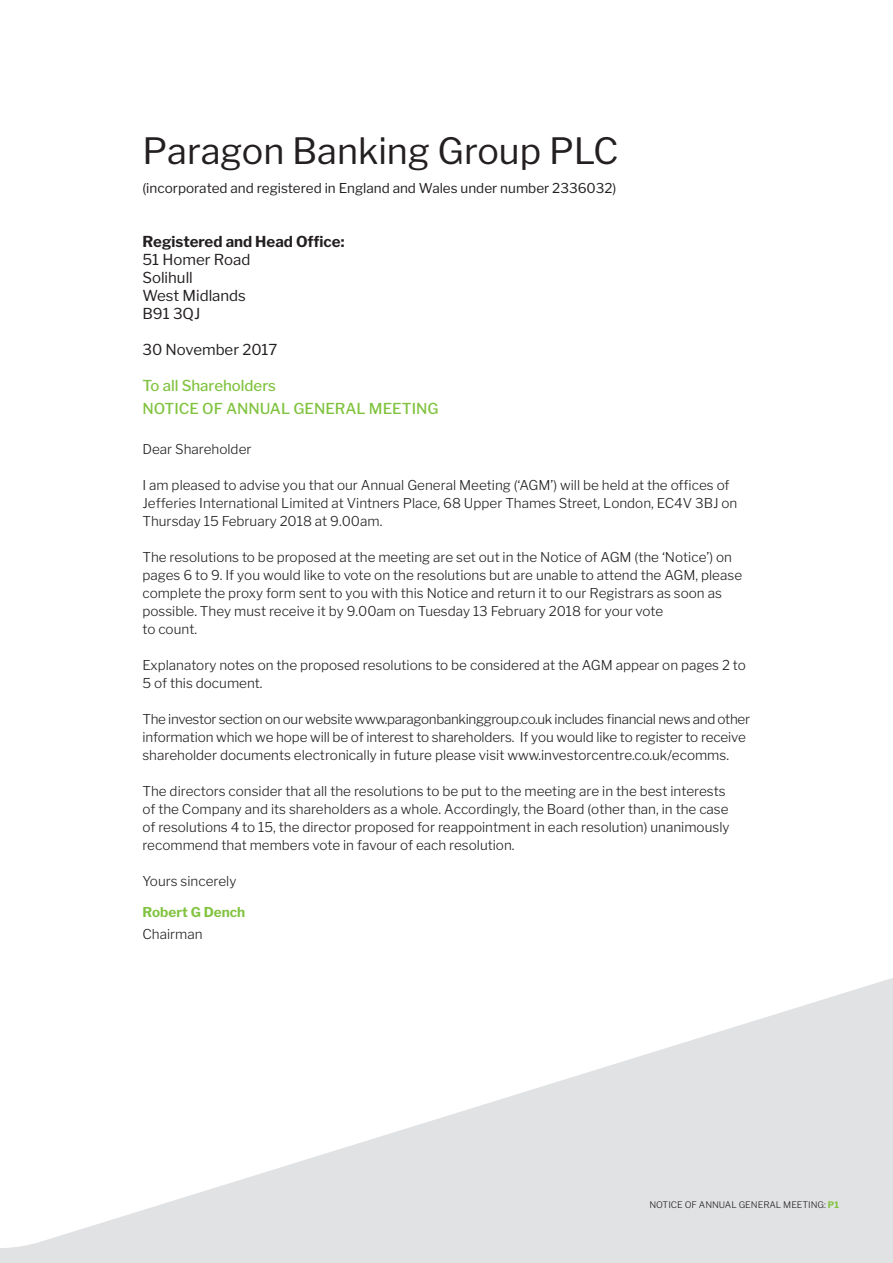
<style>
.page{position:relative;width:893px;height:1263px;background:#fff}
.page>*{position:absolute;margin:0;border:0;box-sizing:border-box;transform-origin:0 0}
.t1{font:36px "Libre Franklin";color:#231f20}
.t2{font:15px/18px "Libre Franklin";color:#231f20}
.t3{font:500 15px/22.2px "Libre Franklin";color:#81c340}
.t4{font:700 15px "Libre Franklin";color:#231f20}
.t5{font:300 13.5px/18px "Libre Franklin";color:#231f20}
.t6{font:13.5px "Libre Franklin";color:#231f20}
.t7{font:700 13.5px "Libre Franklin";color:#81c340}
.t8{font:300 9px "Libre Franklin";color:#231f20}
.s1{font-weight:700;color:#81c340}
</style>
<div class="page">
<svg style="left:0;top:978px;width:893px;height:272px"></svg>
<h1 class="t1" style="left:142px;top:129px;width:478px">Paragon Banking Group PLC</h1>
<p class="t6" style="left:142px;top:180px;width:475px">(incorporated and registered in England and Wales under number 2336032)</p>
<p class="t4" style="left:142px;top:233px;width:204px">Registered and Head Office:</p>
<p class="t2" style="left:142px;top:251px;width:109px">51 Homer Road<br>Solihull<br>West Midlands<br>B91 3QJ</p>
<p class="t2" style="left:142px;top:341px;width:137px">30 November 2017</p>
<p class="t3" style="left:142px;top:375px;width:298px">To all Shareholders<br>NOTICE OF ANNUAL GENERAL MEETING</p>
<p class="t5" style="left:142px;top:440px;width:111px">Dear Shareholder</p>
<p class="t5" style="left:142px;top:476px;width:596px">I am pleased to advise you that our Annual General Meeting (‘AGM’) will be held at the offices of<br>Jefferies International Limited at Vintners Place, 68 Upper Thames Street, London, EC4V 3BJ on<br>Thursday 15 February 2018 at 9.00am.</p>
<p class="t5" style="left:142px;top:548px;width:601px">The resolutions to be proposed at the meeting are set out in the Notice of AGM (the ‘Notice’) on pages 6 to 9. If you would like to vote on the resolutions but are unable to attend the AGM, please complete the proxy form sent to you with this Notice and return it to our Registrars as soon as possible. They must receive it by 9.00am on Tuesday 13 February 2018 for your vote<br>to count.</p>
<p class="t5" style="left:142px;top:656px;width:605px">Explanatory notes on the proposed resolutions to be considered at the AGM appear on pages 2 to<br>5 of this document.</p>
<p class="t5" style="left:142px;top:710px;width:609px">The investor section on our website www.paragonbankinggroup.co.uk includes financial news and other information which we hope will be of interest to shareholders. If you would like to register to receive shareholder documents electronically in future please visit www.investorcentre.co.uk/ecomms.</p>
<p class="t5" style="left:142px;top:782px;width:588px">The directors consider that all the resolutions to be put to the meeting are in the best interests of the Company and its shareholders as a whole. Accordingly, the Board (other than, in the case of resolutions 4 to 15, the director proposed for reappointment in each resolution) unanimously recommend that members vote in favour of each resolution.</p>
<p class="t5" style="left:142px;top:872px;width:95px">Yours sincerely</p>
<p class="t7" style="left:142px;top:903px;width:104px">Robert G Dench</p>
<p class="t5" style="left:142px;top:925px;width:62px">Chairman</p>
<p class="t8" style="left:649px;top:1199px;width:191px">NOTICE OF ANNUAL GENERAL MEETING: <span class="s1">P1</span></p>
</div>
